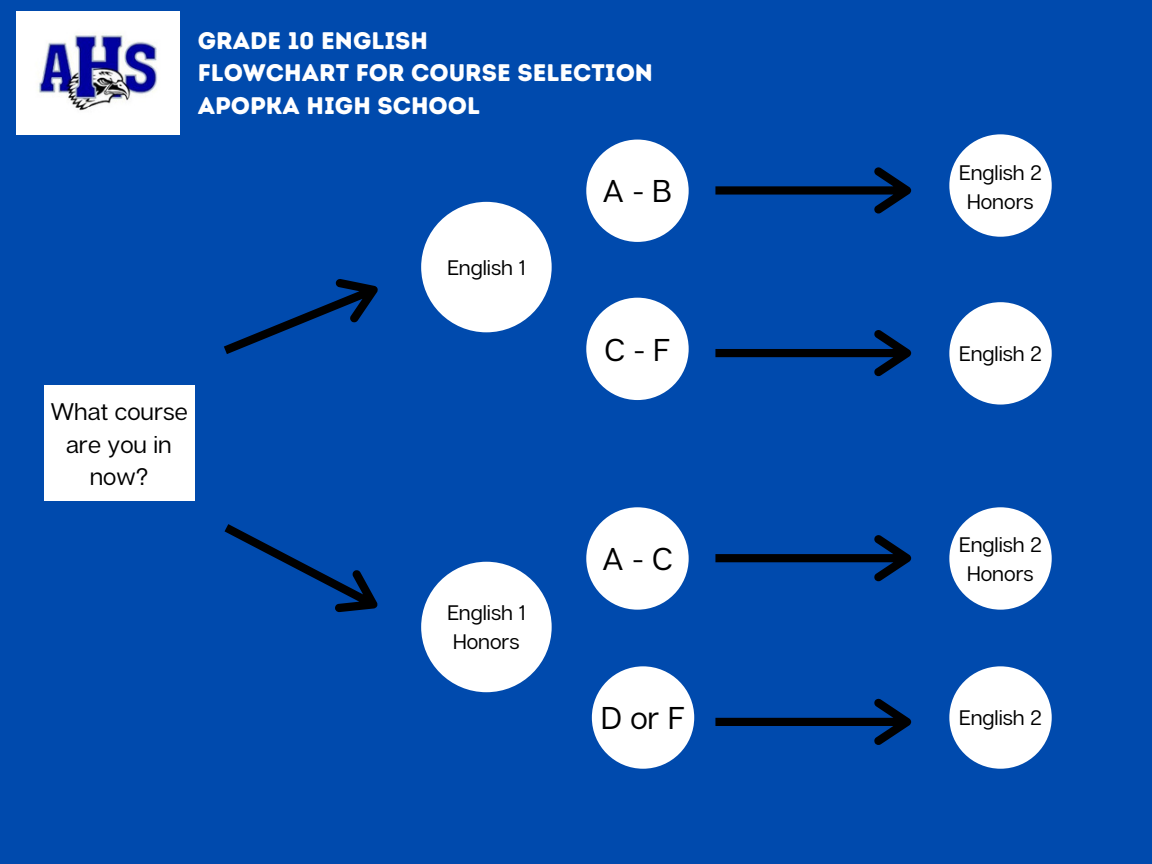
<style>
.page{position:relative;width:1152px;height:864px;background:#004aad}
.page>*{position:absolute;margin:0;border:0;box-sizing:border-box;transform-origin:0 0}
.t1{font:31.5px "Articulat CF";color:#000}
.t2{font:24px "Intro Rust Base";color:#fff}
.t3{font:24px/32.7px "Articulat CF";color:#000;text-align:center}
.t4{font:21px "Articulat CF";color:#000}
</style>
<div class="page">
<img style="left:16px;top:12px;width:164px;height:122px">
<div style="left:44px;top:385px;width:151px;height:115px;background:#fff"></div>
<svg style="left:224px;top:279px;width:154px;height:75px"></svg>
<div style="left:421px;top:562px;width:131px;height:130px;background:#fff;border-radius:50%"></div>
<div style="left:421px;top:202px;width:131px;height:130px;background:#fff;border-radius:50%"></div>
<svg style="left:224px;top:524px;width:154px;height:89px"></svg>
<div style="left:949px;top:134px;width:103px;height:103px;background:#fff;border-radius:50%"></div>
<div style="left:949px;top:302px;width:103px;height:103px;background:#fff;border-radius:50%"></div>
<div style="left:949px;top:507px;width:103px;height:103px;background:#fff;border-radius:50%"></div>
<div style="left:949px;top:666px;width:103px;height:103px;background:#fff;border-radius:50%"></div>
<div style="left:586px;top:140px;width:103px;height:102px;background:#fff;border-radius:50%"></div>
<div style="left:586px;top:298px;width:103px;height:102px;background:#fff;border-radius:50%"></div>
<div style="left:586px;top:507px;width:103px;height:103px;background:#fff;border-radius:50%"></div>
<div style="left:592px;top:666px;width:102px;height:103px;background:#fff;border-radius:50%"></div>
<svg style="left:715px;top:167px;width:196px;height:47px"></svg>
<svg style="left:715px;top:330px;width:196px;height:46px"></svg>
<svg style="left:715px;top:535px;width:196px;height:46px"></svg>
<svg style="left:715px;top:698px;width:196px;height:47px"></svg>
<p class="t2" style="left:198px;top:26px;width:232px">GRADE 10 ENGLISH</p>
<p class="t2" style="left:198px;top:58px;width:457px">FLOWCHART FOR COURSE SELECTION</p>
<p class="t2" style="left:198px;top:91px;width:284px">APOPKA HIGH SCHOOL</p>
<p class="t3" style="left:50px;top:395px;width:139px">What course are you in now?</p>
<p class="t4" style="left:447px;top:254px;width:80px">English 1</p>
<p class="t4" style="left:447px;top:600px;width:80px">English 1</p>
<p class="t4" style="left:453px;top:629px;width:68px">Honors</p>
<p class="t1" style="left:603px;top:172px;width:71px">A-B</p>
<p class="t1" style="left:605px;top:330px;width:67px">C-F</p>
<p class="t1" style="left:602px;top:539px;width:72px">A-C</p>
<p class="t1" style="left:601px;top:699px;width:85px">DorF</p>
<p class="t4" style="left:959px;top:160px;width:84px">English 2</p>
<p class="t4" style="left:967px;top:189px;width:68px">Honors</p>
<p class="t4" style="left:959px;top:341px;width:84px">English 2</p>
<p class="t4" style="left:959px;top:531px;width:84px">English 2</p>
<p class="t4" style="left:967px;top:560px;width:68px">Honors</p>
<p class="t4" style="left:959px;top:705px;width:84px">English 2</p>
</div>
